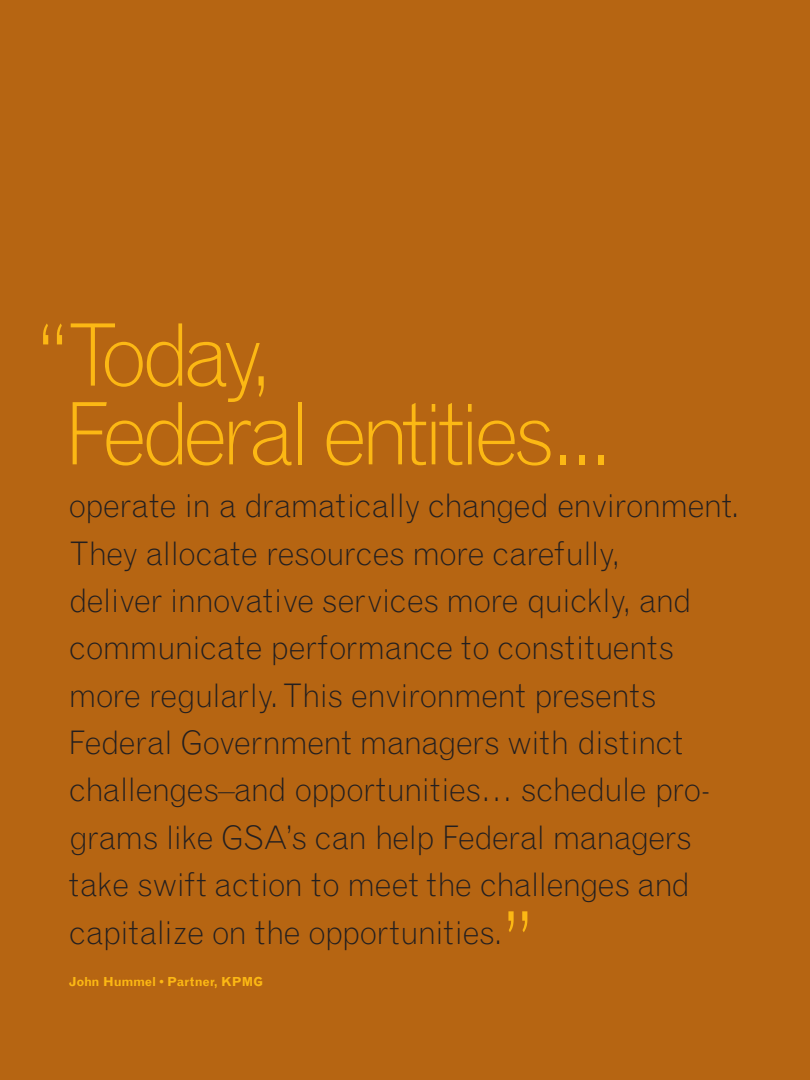
<style>
.page{position:relative;width:810px;height:1080px;background:#b66512}
.page>*{position:absolute;margin:0;border:0;box-sizing:border-box;transform-origin:0 0}
.t1{font:300 86.25px/78.8px "Grotesque";letter-spacing:-.09em;color:#fcb814}
.t2{font:300 32.5px/47.4px "Grotesque";letter-spacing:-.025em;color:#231f20}
.t3{font:700 12.5px "Grotesque";letter-spacing:-.01em;color:#fcb814}
</style>
<div class="page">
<h1 class="t1" style="left:65px;top:323px;width:549px;text-indent:-34px">“Today,<br>Federal entities...</h1>
<p class="t2" style="left:69px;top:485px;width:672px">operate in a dramatically changed environment.<br>They allocate resources more carefully,<br>deliver innovative services more quickly, and communicate performance to constituents more regularly. This environment presents Federal Government managers with distinct challenges–and opportunities… schedule pro&shy;grams like GSA’s can help Federal managers take swift action to meet the challenges and capitalize on the opportunities.</p>
<p class="t3" style="left:69px;top:977px;width:196px">John Hummel • Partner, KPMG</p>
<h1 class="t1" style="left:502px;top:911px;width:39px">”</h1>
</div>
